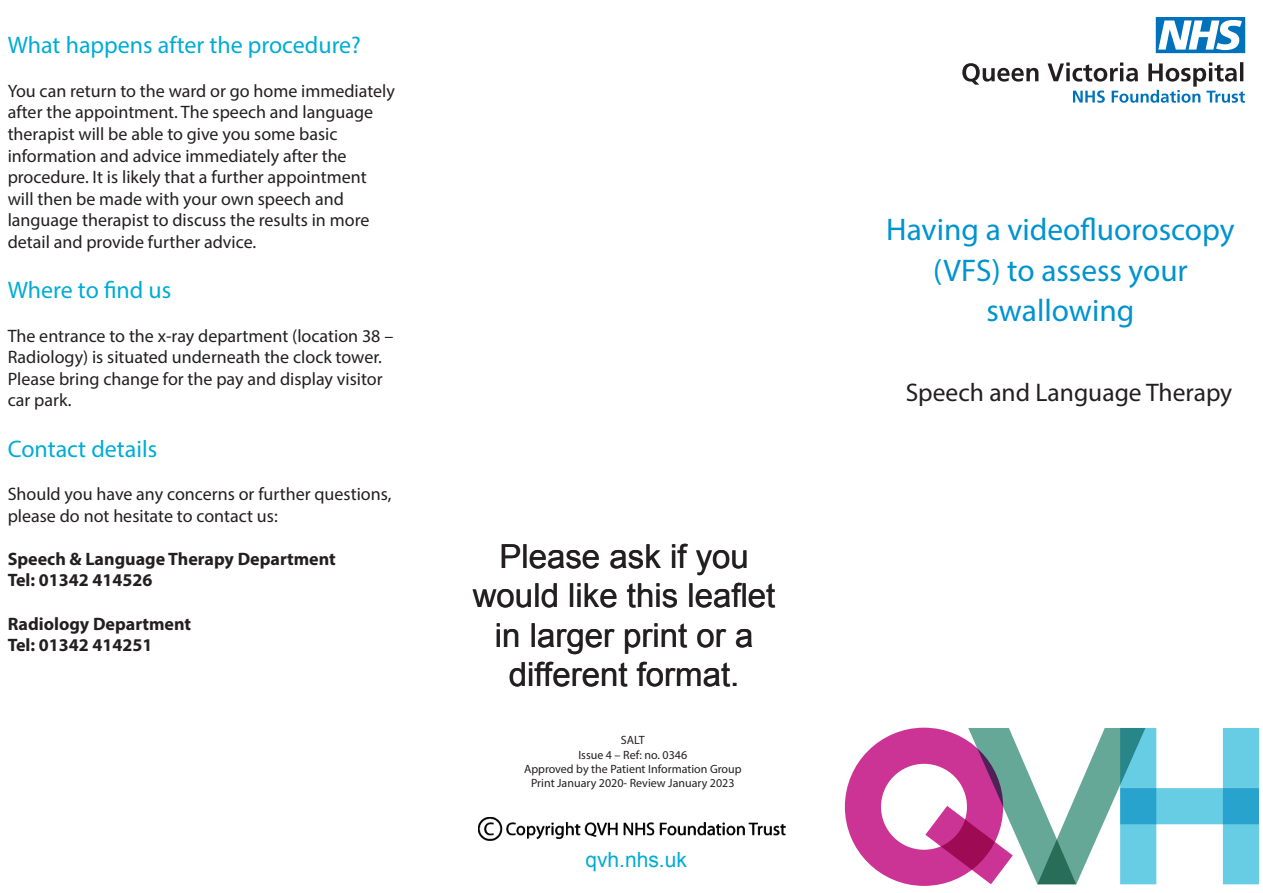
<style>
.page{position:relative;width:1263px;height:893px;background:#fff}
.page>*{position:absolute;margin:0;border:0;box-sizing:border-box;transform-origin:0 0}
.t1{font:33px "Arial";color:#231f20}
.Second_Head{font:31.35px/40.3px "Myriad Pro";color:#0093d0;text-align:center}
.t2{font:25.5px "Myriad Pro";color:#231f20}
.t3{font:24px "Myriad Pro";color:#00acd5}
.t4{font:21px "Arial";color:#00acd5}
.t5{font:18px/21.6px "Myriad Pro";color:#231f20}
.t6{font:700 18px "Myriad Pro";color:#231f20}
.t7{font:12px "Myriad Pro";color:#231f20}
</style>
<div class="page">
<img style="left:478px;top:817px;width:308px;height:24px">
<div style="left:1120px;top:788px;width:139px;height:36px;background:#66cde5"></div>
<svg style="left:1145px;top:728px;width:11px;height:156px;background:#57c3df"></svg>
<svg style="left:1223px;top:728px;width:36px;height:156px;background:#57c3df"></svg>
<svg style="left:845px;top:728px;width:300px;height:158px"></svg>
<svg style="left:962px;top:62px;width:283px;height:41px"></svg>
<svg style="left:1156px;top:17px;width:89px;height:36px"></svg>
<p class="t3" style="left:8px;top:31px;width:355px">What happens after the procedure?</p>
<p class="t5" style="left:8px;top:80px;width:389px">You can return to the ward or go home immediately after the appointment. The speech and language therapist will be able to give you some basic information and advice immediately after the procedure. It is likely that a further appointment will then be made with your own speech and language therapist to discuss the results in more detail and provide further advice.</p>
<p class="t3" style="left:8px;top:275px;width:165px">Where to find us</p>
<p class="t5" style="left:8px;top:324px;width:387px">The entrance to the x-ray department (location 38 – Radiology) is situated underneath the clock tower.<br>Please bring change for the pay and display visitor car park.</p>
<p class="t3" style="left:8px;top:434px;width:151px">Contact details</p>
<p class="t5" style="left:8px;top:483px;width:385px">Should you have any concerns or further questions, please do not hesitate to contact us:</p>
<p class="t6" style="left:8px;top:547px;width:330px">Speech &amp; Language Therapy Department</p>
<p class="t6" style="left:8px;top:568px;width:146px">Tel: 01342 414526</p>
<p class="t6" style="left:8px;top:612px;width:185px">Radiology Department</p>
<p class="t6" style="left:8px;top:633px;width:146px">Tel: 01342 414251</p>
<p class="t1" style="left:499px;top:534px;width:251px">Please ask if you</p>
<p class="t1" style="left:473px;top:574px;width:304px">would like this leaflet</p>
<p class="t1" style="left:495px;top:614px;width:260px">in larger print or a</p>
<p class="t1" style="left:509px;top:653px;width:232px">different format.</p>
<p class="t7" style="left:621px;top:733px;width:25px">SALT</p>
<p class="t7" style="left:578px;top:747px;width:110px">Issue 4 – Ref: no. 0346</p>
<p class="t7" style="left:524px;top:761px;width:219px">Approved by the Patient Information Group</p>
<p class="t7" style="left:531px;top:776px;width:205px">Print January 2020- Review January 2023</p>
<p class="t4" style="left:585px;top:846px;width:103px">qvh.nhs.uk</p>
<p class="Second_Head" style="left:886px;top:209px;width:350px">Having a videofluoroscopy (VFS) to assess your swallowing</p>
<p class="t2" style="left:906px;top:376px;width:328px">Speech and Language Therapy</p>
</div>
